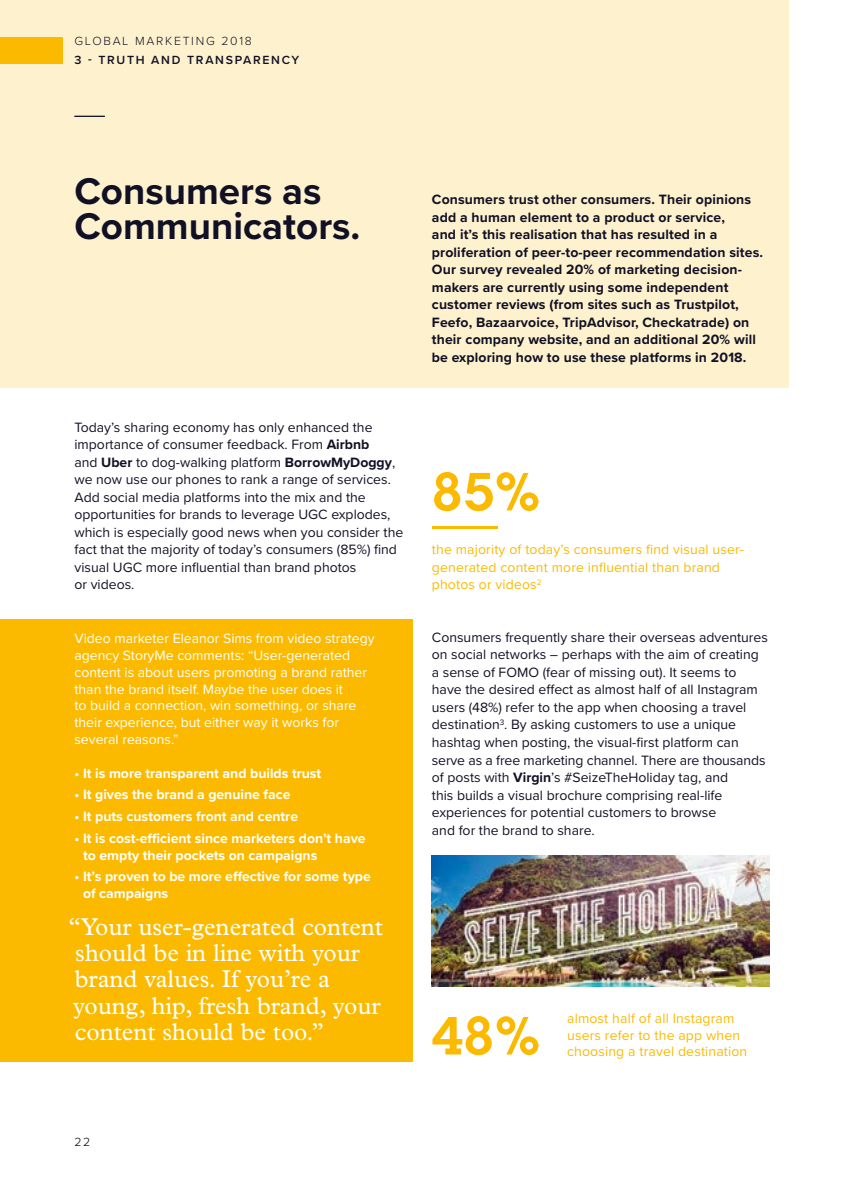
<style>
.page{position:relative;width:844px;height:1191px;background:#fff}
.page>*{position:absolute;margin:0;border:0;box-sizing:border-box;transform-origin:0 0}
.t1{font:600 52.5px "Lubalin Graph";color:#fbba00}
.t2{font:700 38.5px/35px "Proxima Nova";color:#111126}
.t3{font:24.5px/26.2px "Plantin";color:#fff}
.t4{font:14px/17.5px "Proxima Nova";color:#111126}
.t5{font:700 14px/17.5px "Proxima Nova";letter-spacing:.01em;color:#111126}
.t6{font:14px/16.8px "Proxima Nova";color:#fff}
.t7{font:700 14px/16.8px "Proxima Nova";color:#fff}
.t8{font:14px/17.5px "Proxima Nova";letter-spacing:.01em;color:#fbba00}
.t9{font:600 12.25px "Proxima Nova";letter-spacing:.14em;color:#111126}
.t10{font:300 12.25px "Proxima Nova";letter-spacing:.14em;color:#111126}
.t11{font:300 12.25px "Proxima Nova";color:#000}
.s1{font-weight:700}
</style>
<div class="page">
<div style="left:0;top:0;width:788px;height:388px;background:#fef1cd"></div>
<div style="left:0;top:619px;width:412px;height:443px;background:#fbba00"></div>
<img style="left:432px;top:856px;width:337px;height:130px">
<div style="left:0;top:37px;width:62px;height:26px;background:#fbba00"></div>
<hr style="left:74px;top:116px;width:31px;height:1px;background:#111126">
<hr style="left:432px;top:527px;width:65px;height:2px;background:#fbba00">
<p class="t10" style="left:74px;top:32px;width:179px">GLOBAL MARKETING 2018</p>
<p class="t9" style="left:74px;top:50px;width:226px">3 - TRUTH AND TRANSPARENCY</p>
<h2 class="t2" style="left:74px;top:173px;width:287px">Consumers as<br>Communicators.</h2>
<p class="t4" style="left:74px;top:418px;width:330px">Today’s sharing economy has only enhanced the importance of consumer feedback. From <span class="s1">Airbnb<br></span>and <span class="s1">Uber</span> to dog-walking platform <span class="s1">BorrowMyDoggy</span>, we now use our phones to rank a range of services.<br>Add social media platforms into the mix and the opportunities for brands to leverage UGC explodes, which is especially good news when you consider the fact that the majority of today’s consumers (85%) find visual UGC more influential than brand photos<br>or videos.</p>
<p class="t6" style="left:74px;top:629px;width:301px">Video marketer Eleanor Sims from video strategy agency StoryMe comments: “User-generated content is about users promoting a brand rather than the brand itself. Maybe the user does it<br>to build a connection, win something, or share their experience, but either way it works for several reasons.”</p>
<p class="t7" style="left:74px;top:764px;width:248px">• It is more transparent and builds trust</p>
<p class="t7" style="left:74px;top:786px;width:217px">• It gives the brand a genuine face</p>
<p class="t7" style="left:74px;top:807px;width:225px">• It puts customers front and centre</p>
<p class="t7" style="left:83px;top:829px;width:284px;text-indent:-9px">• It is cost-efficient since marketers don’t have to empty their pockets on campaigns</p>
<p class="t7" style="left:83px;top:868px;width:289px;text-indent:-9px">• It’s proven to be more effective for some type of campaigns</p>
<h3 class="t3" style="left:68px;top:913px;width:316px">“Your user-generated content should be in line with your brand values. If you’re a young, hip, fresh brand, your content should be too.”</h3>
<p class="t5" style="left:432px;top:190px;width:332px">Consumers trust other consumers. Their opinions add a human element to a product or service,<br>and it’s this realisation that has resulted in a proliferation of peer-to-peer recommendation sites.<br>Our survey revealed 20% of marketing decision&shy;makers are currently using some independent customer reviews (from sites such as Trustpilot, Feefo, Bazaarvoice, TripAdvisor, Checkatrade) on their company website, and an additional 20% will be exploring how to use these platforms in 2018.</p>
<h1 class="t1" style="left:432px;top:457px;width:110px">85%</h1>
<p class="t8" style="left:432px;top:540px;width:313px">the majority of today’s consumers find visual user&shy;generated content more influential than brand photos or videos<sup>2</sup></p>
<p class="t4" style="left:432px;top:628px;width:337px">Consumers frequently share their overseas adventures on social networks – perhaps with the aim of creating a sense of FOMO (fear of missing out). It seems to have the desired effect as almost half of all Instagram users (48%) refer to the app when choosing a travel destination<sup>3</sup>. By asking customers to use a unique hashtag when posting, the visual-first platform can serve as a free marketing channel. There are thousands of posts with <span class="s1">Virgin</span>’s #SeizeTheHoliday tag, and<br>this builds a visual brochure comprising real-life experiences for potential customers to browse<br>and for the brand to share.</p>
<h1 class="t1" style="left:432px;top:1001px;width:110px">48%</h1>
<p class="t8" style="left:567px;top:1009px;width:182px;line-height:16.8px">almost half of all Instagram users refer to the app when choosing a travel destination</p>
<p class="t11" style="left:74px;top:1133px;width:17px">22</p>
</div>
